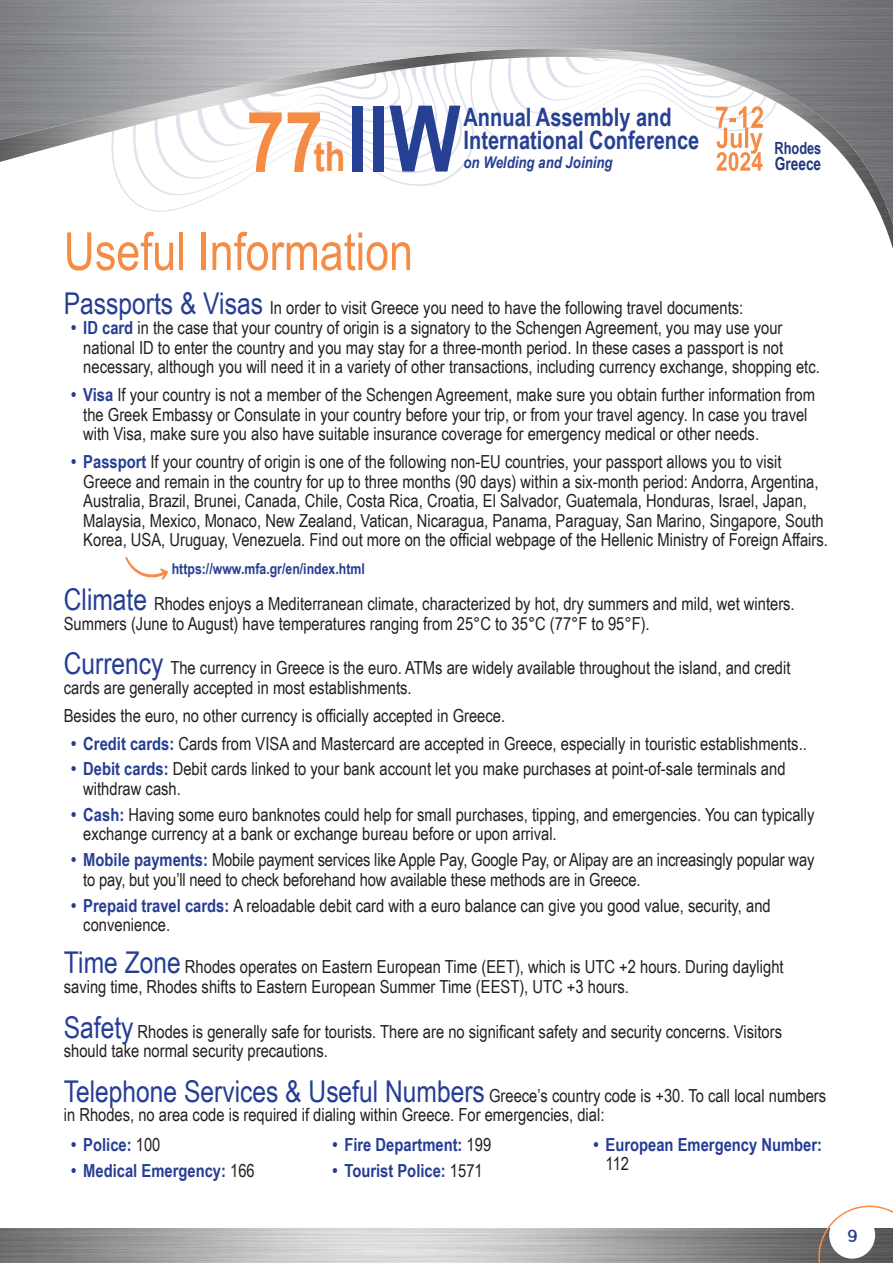
<style>
.page{position:relative;width:893px;height:1263px;background:#fff}
.page>*{position:absolute;margin:0;border:0;box-sizing:border-box;transform-origin:0 0}
.t1{font:700 92.1px "Arial Narrow";color:#264094}
.t2{font:52.5px "Arial Narrow";color:#f58c45}
.t3{font:700 25.35px/23px "Arial Narrow";color:#264094;scale:.96 1}
.t4{font:700 18.6px "PF Aqua";color:#263d94}
.t5{font:18px/19.5px "Arial Narrow";color:#231f20}
.t6{font:700 18px/19.5px "Arial Narrow";color:#263d94}
.t7{font:700 18px "Arial Narrow";color:#213882;scale:.93 1}
.t8{font:700 16.8px "Arial Narrow";color:#213882;scale:.93 1}
.t9{font:italic 700 16.2px "Arial Narrow";color:#264094}
.t10{font:700 15px "Arial Narrow";color:#263d94}
.s1{font-size:84.15px;color:#f58c45}
.s2{font-size:41.1px;color:#f58c45}
.s3{font-size:30px;color:#263d94}
.s4{font-weight:700;color:#263d94}
.s5{font-weight:400;color:#231f20}
</style>
<div class="page">
<img style="left:0;top:1229px;width:818px;height:34px">
<img style="left:0;top:0;width:893px;height:225px">
<svg style="left:489px;top:0;width:297px;height:171px"></svg>
<svg style="left:818px;top:1205px;width:75px;height:58px"></svg>
<svg style="left:125px;top:557px;width:43px;height:23px"></svg>
<p class="t1" style="left:246px;top:69px;width:216px"><span class="s1">77</span><span class="s2">th</span>IIW</p>
<p class="t3" style="left:463px;top:104px;width:247px">Annual Assembly and<br>International Conference</p>
<p class="t9" style="left:463px;top:150px;width:151px">on Welding and Joining</p>
<p class="t8" style="left:774px;top:136px;width:52px">Rhodes</p>
<p class="t7" style="left:775px;top:150px;width:51px">Greece</p>
<p class="t2" style="left:64px;top:213px;width:351px">Useful Information</p>
<p class="t5" style="left:64px;top:298px;width:681px"><span class="s3">Passports &amp; Visas</span> In order to visit Greece you need to have the following travel documents:</p>
<p class="t5" style="left:83px;top:317px;width:738px;text-indent:-12px"><span class="s4">• ID card</span> in the case that your country of origin is a signatory to the Schengen Agreement, you may use your national ID to enter the country and you may stay for a three-month period. In these cases a passport is not necessary, although you will need it in a variety of other transactions, including currency exchange, shopping etc.</p>
<p class="t5" style="left:83px;top:384px;width:733px;text-indent:-12px"><span class="s4">• Visa</span> If your country is not a member of the Schengen Agreement, make sure you obtain further information from the Greek Embassy or Consulate in your country before your trip, or from your travel agency. In case you travel with Visa, make sure you also have suitable insurance coverage for emergency medical or other needs.</p>
<p class="t5" style="left:83px;top:451px;width:746px;text-indent:-12px"><span class="s4">• Passport</span> If your country of origin is one of the following non-EU countries, your passport allows you to visit Greece and remain in the country for up to three months (90 days) within a six-month period: Andorra, Argentina, Australia, Brazil, Brunei, Canada, Chile, Costa Rica, Croatia, El Salvador, Guatemala, Honduras, Israel, Japan, Malaysia, Mexico, Monaco, New Zealand, Vatican, Nicaragua, Panama, Paraguay, San Marino, Singapore, South Korea, USA, Uruguay, Venezuela. Find out more on the official webpage of the Hellenic Ministry of Foreign Affairs.</p>
<p class="t10" style="left:172px;top:557px;width:194px">https://www.mfa.gr/en/index.html</p>
<p class="t5" style="left:64px;top:593px;width:732px"><span class="s3">Climate</span> Rhodes enjoys a Mediterranean climate, characterized by hot, dry summers and mild, wet winters.<br>Summers (June to August) have temperatures ranging from 25°C to 35°C (77°F to 95°F).</p>
<p class="t5" style="left:64px;top:657px;width:728px"><span class="s3">Currency</span> The currency in Greece is the euro. ATMs are widely available throughout the island, and credit cards are generally accepted in most establishments.</p>
<p class="t5" style="left:64px;top:705px;width:443px">Besides the euro, no other currency is officially accepted in Greece.</p>
<p class="t5" style="left:71px;top:733px;width:737px"><span class="s4">• Credit cards:</span> Cards from VISA and Mastercard are accepted in Greece, especially in touristic establishments..</p>
<p class="t5" style="left:83px;top:759px;width:704px;text-indent:-12px"><span class="s4">• Debit cards:</span> Debit cards linked to your bank account let you make purchases at point-of-sale terminals and withdraw cash.</p>
<p class="t5" style="left:83px;top:804px;width:733px;text-indent:-12px"><span class="s4">• Cash:</span> Having some euro banknotes could help for small purchases, tipping, and emergencies. You can typically exchange currency at a bank or exchange bureau before or upon arrival.</p>
<p class="t5" style="left:83px;top:849px;width:733px;text-indent:-12px"><span class="s4">• Mobile payments:</span> Mobile payment services like Apple Pay, Google Pay, or Alipay are an increasingly popular way to pay, but you’ll need to check beforehand how available these methods are in Greece.</p>
<p class="t5" style="left:83px;top:895px;width:689px;text-indent:-12px"><span class="s4">• Prepaid travel cards:</span> A reloadable debit card with a euro balance can give you good value, security, and convenience.</p>
<p class="t5" style="left:64px;top:957px;width:721px"><span class="s3">Time Zone</span> Rhodes operates on Eastern European Time (EET), which is UTC +2 hours. During daylight saving time, Rhodes shifts to Eastern European Summer Time (EEST), UTC +3 hours.</p>
<p class="t5" style="left:64px;top:1021px;width:720px"><span class="s3">Safety</span> Rhodes is generally safe for tourists. There are no significant safety and security concerns. Visitors should take normal security precautions.</p>
<p class="t5" style="left:64px;top:1085px;width:764px"><span class="s3">Telephone Services &amp; Useful Numbers</span> Greece’s country code is +30. To call local numbers in Rhodes, no area code is required if dialing within Greece. For emergencies, dial:</p>
<p class="t6" style="left:71px;top:1134px;width:91px">• Police: <span class="s5">100</span></p>
<p class="t6" style="left:71px;top:1159px;width:185px">• Medical Emergency: <span class="s5">166</span></p>
<p class="t6" style="left:332px;top:1134px;width:160px">• Fire Department: <span class="s5">199</span></p>
<p class="t6" style="left:332px;top:1159px;width:152px">• Tourist Police: <span class="s5">1571</span></p>
<p class="t6" style="left:606px;top:1134px;width:218px;text-indent:-12px">• European Emergency Number:<br><span class="s5">112</span></p>
<p class="t4" style="left:847px;top:1226px;width:12px">9</p>
</div>
